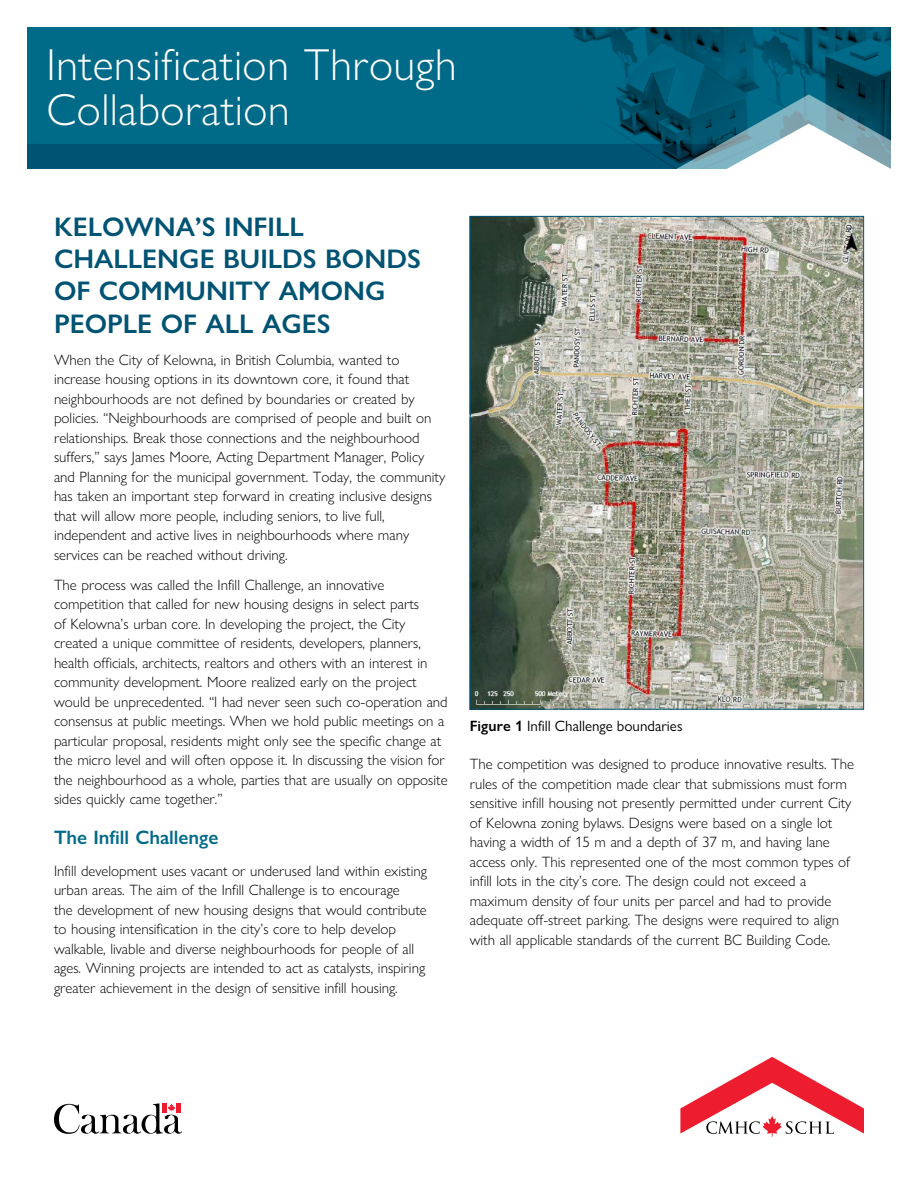
<style>
.page{position:relative;width:918px;height:1188px;background:#fff}
.page>*{position:absolute;margin:0;border:0;box-sizing:border-box;transform-origin:0 0}
.KTO_Header_H1{font:300 45px/45px "Gill Sans Nova";letter-spacing:.01em;color:#fff}
.KTO_Subhead1_H2{font:600 27px/32.4px "Gill Sans Nova";color:#005373}
.KTO_Subhead3_H3{font:600 19.5px "Gill Sans Nova";color:#006a89}
.KTO_Body_P{font:300 15px/19.5px "Gill Sans Nova";color:#000}
.t1{font:15px "Gill Sans Nova";color:#000}
.s1{font-weight:600}
</style>
<div class="page">
<div style="left:27px;top:27px;width:864px;height:142px;background:#006a89"></div>
<img style="left:568px;top:27px;width:323px;height:67px">
<svg style="left:27px;top:94px;width:864px;height:75px"></svg>
<svg style="left:54px;top:1103px;width:128px;height:31px"></svg>
<svg style="left:680px;top:1057px;width:184px;height:80px"></svg>
<img style="left:472px;top:218px;width:390px;height:490px">
<h1 class="KTO_Header_H1" style="left:46px;top:42px;width:412px">Intensification Through<br>Collaboration</h1>
<h2 class="KTO_Subhead1_H2" style="left:54px;top:210px;width:368px">KELOWNA’S INFILL<br>CHALLENGE BUILDS BONDS<br>OF COMMUNITY AMONG<br>PEOPLE OF ALL AGES</h2>
<p class="KTO_Body_P" style="left:54px;top:350px;width:393px">When the City of Kelowna, in British Columbia, wanted to increase housing options in its downtown core, it found that neighbourhoods are not defined by boundaries or created by policies. “Neighbourhoods are comprised of people and built on relationships. Break those connections and the neighbourhood suffers,” says James Moore, Acting Department Manager, Policy and Planning for the municipal government. Today, the community has taken an important step forward in creating inclusive designs that will allow more people, including seniors, to live full, independent and active lives in neighbourhoods where many services can be reached without driving.</p>
<p class="KTO_Body_P" style="left:54px;top:575px;width:395px">The process was called the Infill Challenge, an innovative competition that called for new housing designs in select parts<br>of Kelowna’s urban core. In developing the project, the City created a unique committee of residents, developers, planners, health officials, architects, realtors and others with an interest in community development. Moore realized early on the project would be unprecedented. “I had never seen such co-operation and consensus at public meetings. When we hold public meetings on a particular proposal, residents might only see the specific change at the micro level and will often oppose it. In discussing the vision for the neighbourhood as a whole, parties that are usually on opposite sides quickly came together.”</p>
<h3 class="KTO_Subhead3_H3" style="left:54px;top:825px;width:166px">The Infill Challenge</h3>
<p class="KTO_Body_P" style="left:54px;top:861px;width:375px">Infill development uses vacant or underused land within existing urban areas. The aim of the Infill Challenge is to encourage<br>the development of new housing designs that would contribute to housing intensification in the city’s core to help develop walkable, livable and diverse neighbourhoods for people of all ages. Winning projects are intended to act as catalysts, inspiring greater achievement in the design of sensitive infill housing.</p>
<p class="t1" style="left:470px;top:717px;width:214px"><span class="s1">Figure 1</span> Infill Challenge boundaries</p>
<p class="KTO_Body_P" style="left:470px;top:754px;width:386px">The competition was designed to produce innovative results. The rules of the competition made clear that submissions must form sensitive infill housing not presently permitted under current City of Kelowna zoning bylaws. Designs were based on a single lot having a width of 15 m and a depth of 37 m, and having lane access only. This represented one of the most common types of infill lots in the city’s core. The design could not exceed a maximum density of four units per parcel and had to provide adequate off-street parking. The designs were required to align with all applicable standards of the current BC Building Code.</p>
</div>
